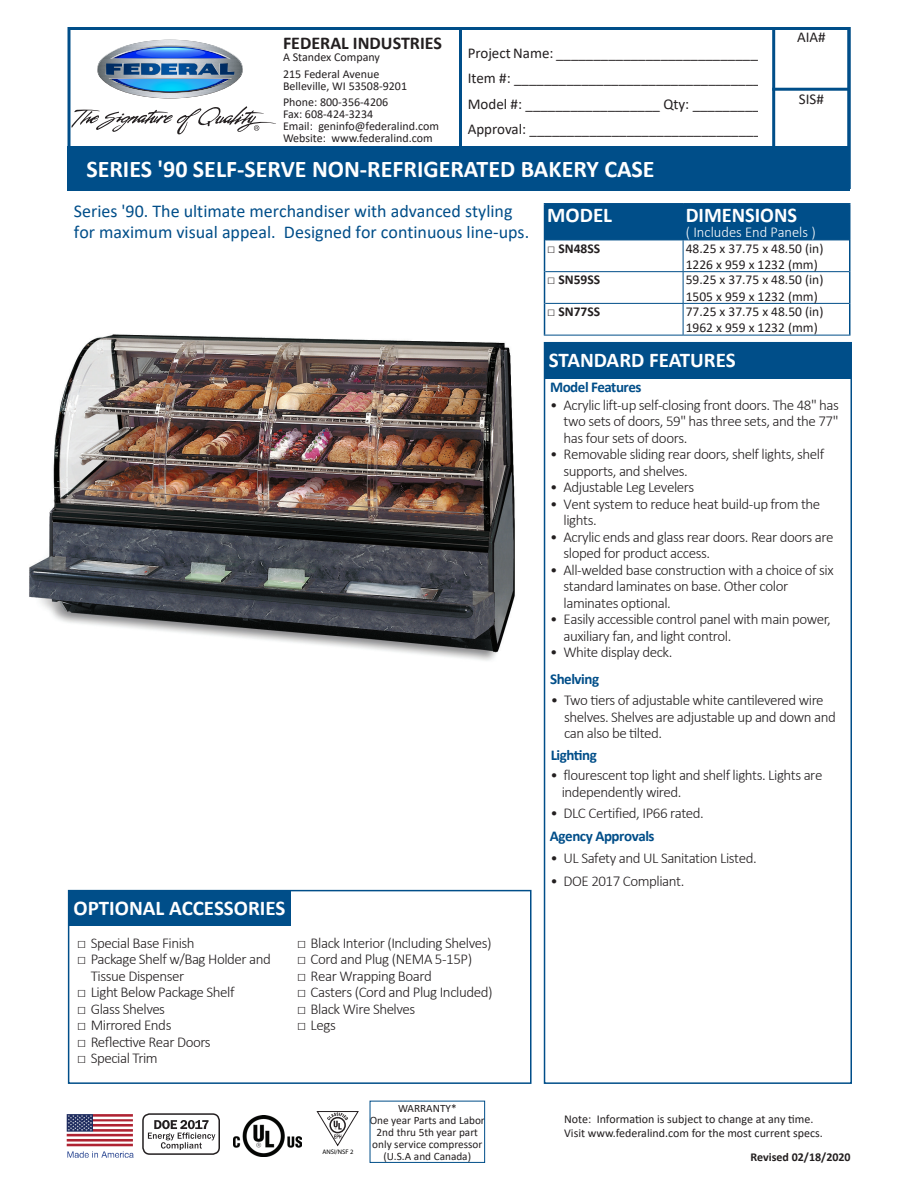
<style>
.page{position:relative;width:918px;height:1188px;background:#fff}
.page>*{position:absolute;margin:0;border:0;box-sizing:border-box;transform-origin:0 0}
.t1{font:700 24px "Calibri";color:#fff}
.t2{font:700 21px "Calibri";color:#fff}
.t3{font:18px/21.6px "Calibri";color:#004e89}
.t4{font:700 18px "Calibri";color:#231f20}
.t5{font:300 15px/16.5px "Calibri";letter-spacing:-.03em;color:#231f20}
.t6{font:15px/25.5px "Calibri";color:#231f20}
.t7{font:700 15px "Calibri";letter-spacing:-.03em;color:#004e89}
.t8{font:300 15px "Calibri";color:#fff}
.t9{font:13.5px/16.2px "Calibri";color:#231f20}
.t10{font:700 13.5px "Calibri";color:#231f20}
.t11{font:12px/16.5px "Calibri";color:#231f20}
.t12{font:700 12px "Calibri";color:#231f20}
.t13{font:11.25px/12px "Calibri";color:#231f20;text-align:center}
.t14{font:6.6px "Myriad Pro";color:#000}
.s1{font-style:inherit}
</style>
<div class="page">
<svg style="left:72px;top:106px;width:204px;height:29px"></svg>
<svg style="left:97px;top:40px;width:146px;height:59px"></svg>
<div style="left:68px;top:27px;width:782px;height:162px;border:3px solid #004e89"></div>
<div style="left:68px;top:146px;width:782px;height:44px;background:#004e89"></div>
<div style="left:772px;top:27px;width:78px;height:162px;border:3px solid #004e89"></div>
<hr style="left:772px;top:88px;width:77px;height:3px;background:#004e89">
<hr style="left:459px;top:28px;width:3px;height:120px;background:#004e89">
<div style="left:370px;top:1101px;width:115px;height:62px;border:1px solid #004e89"></div>
<img style="left:233px;top:1115px;width:69px;height:42px">
<img style="left:66px;top:1114px;width:68px;height:43px">
<div style="left:544px;top:342px;width:308px;height:742px;border:2px solid #004e89"></div>
<div style="left:545px;top:343px;width:305px;height:36px;background:#004e89"></div>
<div style="left:68px;top:890px;width:464px;height:194px;border:2px solid #004e89"></div>
<div style="left:69px;top:891px;width:222px;height:35px;background:#004e89"></div>
<div style="left:545px;top:205px;width:304px;height:35px;background:#004e89"></div>
<hr style="left:682px;top:205px;width:2px;height:35px;background:#004e89">
<hr style="left:545px;top:240px;width:138px;height:1px;background:#004e89">
<hr style="left:683px;top:240px;width:166px;height:1px;background:#004e89">
<hr style="left:683px;top:240px;width:1px;height:31px;background:#004e89">
<hr style="left:545px;top:271px;width:138px;height:1px;background:#004e89">
<hr style="left:683px;top:271px;width:166px;height:1px;background:#004e89">
<hr style="left:683px;top:272px;width:1px;height:31px;background:#004e89">
<hr style="left:545px;top:303px;width:138px;height:1px;background:#004e89">
<hr style="left:683px;top:303px;width:166px;height:1px;background:#004e89">
<hr style="left:683px;top:304px;width:1px;height:31px;background:#004e89">
<hr style="left:544px;top:335px;width:139px;height:1px;background:#004e89">
<hr style="left:683px;top:335px;width:167px;height:1px;background:#004e89">
<hr style="left:544px;top:203px;width:139px;height:2px;background:#004e89">
<hr style="left:544px;top:205px;width:1px;height:35px;background:#004e89">
<hr style="left:683px;top:203px;width:167px;height:2px;background:#004e89">
<hr style="left:849px;top:205px;width:1px;height:35px;background:#004e89">
<hr style="left:544px;top:240px;width:1px;height:32px;background:#004e89">
<hr style="left:849px;top:240px;width:1px;height:32px;background:#004e89">
<hr style="left:544px;top:272px;width:1px;height:31px;background:#004e89">
<hr style="left:849px;top:272px;width:1px;height:31px;background:#004e89">
<hr style="left:544px;top:303px;width:1px;height:32px;background:#004e89">
<hr style="left:849px;top:303px;width:1px;height:32px;background:#004e89">
<img style="left:29px;top:334px;width:486px;height:327px">
<div style="left:142px;top:1113px;width:78px;height:42px;border:2px solid #231f20;border-radius:7px"></div>
<svg style="left:148px;top:1120px;width:67px;height:30px"></svg>
<svg style="left:317px;top:1111px;width:42px;height:35px"></svg>
<p class="t4" style="left:283px;top:30px;width:160px">FEDERAL INDUSTRIES</p>
<p class="t11" style="left:283px;top:49px;width:98px">A Standex Company<br>215 Federal Avenue</p>
<p class="t11" style="left:283px;top:77px;width:126px">Belleville, WI 53508-9201<br>Phone: 800-356-4206</p>
<p class="t11" style="left:283px;top:108px;width:157px;line-height:12px">Fax: 608-424-3234<br>Email: geninfo@federalind.com<br>Website: www.federalind.com</p>
<p class="t6" style="left:468px;top:40px;width:299px">Project Name: ____________________________ Item #: _________________________________ Model #: __________________ Qty: _________ Approval: _______________________________</p>
<p class="t6" style="left:797px;top:24px;width:30px">AIA#</p>
<p class="t6" style="left:799px;top:86px;width:27px">SIS#</p>
<h1 class="t1" style="left:86px;top:152px;width:570px">SERIES '90 SELF-SERVE NON-REFRIGERATED BAKERY CASE</h1>
<p class="t3" style="left:74px;top:199px;width:457px">Series '90. The ultimate merchandiser with advanced styling for maximum visual appeal. Designed for continuous line-ups.</p>
<h2 class="t2" style="left:547px;top:200px;width:66px">MODEL</h2>
<h2 class="t2" style="left:686px;top:200px;width:113px">DIMENSIONS</h2>
<p class="t8" style="left:686px;top:223px;width:131px">( Includes End Panels )</p>
<p class="t10" style="left:547px;top:239px;width:54px">□ SN48SS</p>
<p class="t9" style="left:686px;top:240px;width:139px">48.25 x 37.75 x 48.50 (in)<br>1226 x 959 x 1232 (mm)</p>
<p class="t10" style="left:547px;top:270px;width:54px">□ SN59SS</p>
<p class="t9" style="left:686px;top:272px;width:139px">59.25 x 37.75 x 48.50 (in)<br>1505 x 959 x 1232 (mm)</p>
<p class="t10" style="left:547px;top:302px;width:54px">□ SN77SS</p>
<p class="t9" style="left:686px;top:303px;width:139px">77.25 x 37.75 x 48.50 (in)<br>1962 x 959 x 1232 (mm)</p>
<h2 class="t2" style="left:549px;top:346px;width:188px">STANDARD FEATURES</h2>
<h2 class="t2" style="left:74px;top:894px;width:213px">OPTIONAL ACCESSORIES</h2>
<p class="t5" style="left:77px;top:935px;width:119px">□ Special Base Finish</p>
<p class="t5" style="left:91px;top:951px;width:182px;text-indent:-13px">□ Package Shelf w/Bag Holder and<br>Tissue Dispenser</p>
<p class="t5" style="left:77px;top:984px;width:159px">□ Light Below Package Shelf</p>
<p class="t5" style="left:77px;top:1001px;width:89px">□ Glass Shelves</p>
<p class="t5" style="left:77px;top:1017px;width:96px">□ Mirrored Ends</p>
<p class="t5" style="left:77px;top:1034px;width:135px">□ Reflective Rear Doors</p>
<p class="t5" style="left:77px;top:1050px;width:82px">□ Special Trim</p>
<p class="t5" style="left:297px;top:934px;width:196px">□ Black Interior (Including Shelves)</p>
<p class="t5" style="left:297px;top:951px;width:177px">□ Cord and Plug (NEMA 5-15P)</p>
<p class="t5" style="left:297px;top:967px;width:136px">□ Rear Wrapping Board</p>
<p class="t5" style="left:297px;top:984px;width:197px">□ Casters (Cord and Plug Included)</p>
<p class="t5" style="left:297px;top:1000px;width:120px">□ Black Wire Shelves</p>
<p class="t5" style="left:297px;top:1017px;width:40px">□ Legs</p>
<p class="t14" style="left:322px;top:1147px;width:33px">ANSI/NSF 2</p>
<p class="t13" style="left:370px;top:1102px;width:117px">WARRANTY*<br>One year Parts and Labor<br>2nd thru 5th year part only service compressor (U.S.A and Canada)</p>
<p class="t7" style="left:550px;top:376px;width:93px">Model Features</p>
<p class="t5" style="left:564px;top:396px;width:277px;text-align:justify;text-indent:-13px">• Acrylic lift-up self-closing front doors. The 48" has two sets of doors, 59" has three sets, and the 77" has four sets of doors.</p>
<p class="t5" style="left:564px;top:446px;width:262px;text-indent:-13px">• Removable sliding rear doors, shelf lights, shelf supports, and shelves.</p>
<p class="t5" style="left:550px;top:479px;width:146px">• Adjustable Leg Levelers</p>
<p class="t5" style="left:564px;top:495px;width:258px;text-indent:-13px">• Vent system to reduce heat build-up from the lights.</p>
<p class="t5" style="left:564px;top:528px;width:272px;text-indent:-13px">• Acrylic ends and glass rear doors. Rear doors are sloped for product access.</p>
<p class="t5" style="left:564px;top:561px;width:272px;text-indent:-13px">• All-welded base construction with a choice of six standard laminates on base. Other color laminates optional.</p>
<p class="t5" style="left:564px;top:611px;width:269px;text-indent:-13px">• Easily accessible control panel with main power, auxiliary fan, and light control.</p>
<p class="t5" style="left:550px;top:644px;width:124px">• White display deck.</p>
<p class="t7" style="left:550px;top:669px;width:51px">Shelving</p>
<p class="t5" style="left:564px;top:692px;width:273px;text-indent:-13px">• Two tiers of adjustable white cantilevered wire shelves. Shelves are adjustable up and down and can also be tilted.</p>
<p class="t7" style="left:551px;top:745px;width:48px">Lighting</p>
<p class="t5" style="left:562px;top:767px;width:262px;text-indent:-11px">• flourescent top light and shelf lights. Lights are independently wired.</p>
<p class="t5" style="left:550px;top:805px;width:155px">• DLC Certified, IP66 rated.</p>
<p class="t7" style="left:550px;top:825px;width:106px">Agency Approvals</p>
<p class="t5" style="left:550px;top:850px;width:208px">• UL Safety and UL Sanitation Listed.</p>
<p class="t5" style="left:550px;top:872px;width:136px">• DOE 2017 Compliant.</p>
<p class="t11" style="left:564px;top:1111px;width:260px;line-height:14.4px">Note: Information is subject to change at any time.<br>Visit www.federalind.com for the most current specs.</p>
<p class="t12" style="left:750px;top:1149px;width:102px">Revised 02/1<span class="s1">8</span>/2020</p>
</div>
